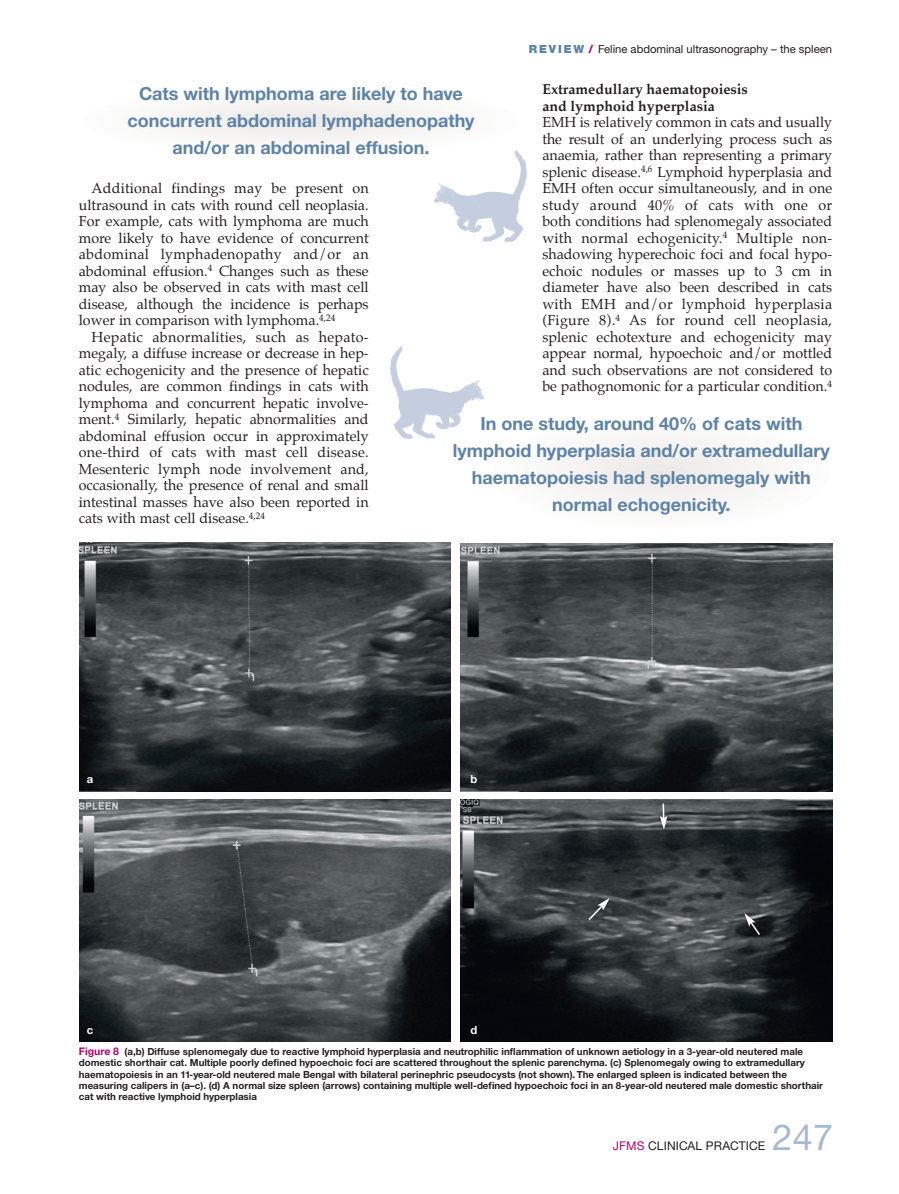
<style>
.page{position:relative;width:899px;height:1194px;background:#fff}
.page>*{position:absolute;margin:0;border:0;box-sizing:border-box;transform-origin:0 0}
.t1{font:36px "Helvetica Neue CE";color:#a6b8d3}
.t2{font:700 18px/27px "Helvetica Neue CE";color:#5e83a8;text-align:center}
.t3{font:14.25px/16.5px "Palatino";color:#231f20;text-align:justify}
.t4{font:700 14.25px/16.5px "Palatino";color:#231f20}
.t5{font:12px "Helvetica Neue CE";letter-spacing:.01em;color:#231f20}
.t6{font:11.25px "Helvetica Neue CE";color:#231f20}
.t7{font:700 11.25px "Helvetica Neue CE";color:#fff}
.t8{font:700 9.75px/11.2px "Helvetica Neue CE";color:#231f20}
.s1{font-weight:900;color:#5e83a8}
.s2{font-weight:900;color:#b6036c}
.s3{font-size:10.5px;color:#b6036c}
.s4{color:#b6036c}
</style>
<div class="page">
<div style="left:167px;top:100px;width:269px;height:42px;background:#f5f3f2"></div>
<img style="left:434px;top:150px;width:93px;height:92px">
<img style="left:79px;top:800px;width:371px;height:241px">
<img style="left:460px;top:800px;width:371px;height:241px">
<img style="left:79px;top:543px;width:371px;height:248px">
<img style="left:460px;top:543px;width:371px;height:248px">
<div style="left:557px;top:438px;width:208px;height:69px;background:#f5f3f2"></div>
<img style="left:390px;top:346px;width:94px;height:93px">
<svg style="left:744px;top:913px;width:17px;height:23px"></svg>
<svg style="left:586px;top:898px;width:23px;height:23px"></svg>
<svg style="left:659px;top:803px;width:8px;height:27px"></svg>
<p class="t6" style="left:528px;top:45px;width:305px"><span class="s1">R E V I E W</span> <span class="s2">/</span> Feline abdominal ultrasonography – the spleen</p>
<p class="t4" style="left:542px;top:82px;width:207px">Extramedullary haematopoiesis and lymphoid hyperplasia</p>
<p class="t3" style="left:542px;top:115px;width:291px">EMH is relatively common in cats and usually the result of an underlying process such as anaemia, rather than representing a primary splenic disease.<sup>4,6</sup> Lymphoid hyperplasia and EMH often occur simultaneously, and in one study around 40% of cats with one or both conditions had splenomegaly associated with normal echogenicity.<sup>4</sup> Multiple non&shy;shadowing hyperechoic foci and focal hypo - echoic nodules or masses up to 3 cm in diameter have also been described in cats with EMH and/or lymphoid hyperplasia (Figure 8).<sup>4</sup> As for round cell neoplasia, splenic echotexture and echogenicity may appear normal, hypoechoic and/or mottled and such observations are not considered to be pathognomonic for a particular condition.<sup>4</sup></p>
<p class="t2" style="left:127px;top:82px;width:348px">Cats with lymphoma are likely to have concurrent abdominal lymphadenopathy and/or an abdominal effusion.</p>
<p class="t3" style="left:79px;top:181px;width:291px;text-indent:13px">Additional findings may be present on ultrasound in cats with round cell neoplasia.<br>For example, cats with lymphoma are much more likely to have evidence of concurrent abdominal lymphadenopathy and/or an abdominal effusion.<sup>4</sup> Changes such as these may also be observed in cats with mast cell disease, although the incidence is perhaps lower in comparison with lymphoma.<sup>4,24</sup></p>
<p class="t3" style="left:79px;top:330px;width:291px;text-indent:13px">Hepatic abnormalities, such as hepato - megaly, a diffuse increase or decrease in hep&shy;atic echogenicity and the presence of hepatic nodules, are common findings in cats with lymphoma and concurrent hepatic involve&shy;ment.<sup>4</sup> Similarly, hepatic abnormalities and abdominal effusion occur in approximately one-third of cats with mast cell disease.<br>Mesenteric lymph node involvement and, occasionally, the presence of renal and small intestinal masses have also been reported in cats with mast cell disease.<sup>4,24</sup></p>
<p class="t2" style="left:453px;top:411px;width:378px">In one study, around 40% of cats with lymphoid hyperplasia and/or extramedullary haematopoiesis had splenomegaly with normal echogenicity.</p>
<p class="t7" style="left:87px;top:775px;width:8px">a</p>
<p class="t7" style="left:470px;top:775px;width:8px">b</p>
<p class="t7" style="left:87px;top:1025px;width:8px">c</p>
<p class="t7" style="left:470px;top:1025px;width:8px">d</p>
<p class="t8" style="left:79px;top:1047px;width:745px"><span class="s3">Figure 8</span> (a,b) Diffuse splenomegaly due to reactive lymphoid hyperplasia and neutrophilic inflammation of unknown aetiology in a 3-year-old neutered male domestic shorthair cat. Multiple poorly defined hypoechoic foci are scattered throughout the splenic parenchyma. (c) Splenomegaly owing to extramedullary haematopoiesis in an 11-year-old neutered male Bengal with bilateral perinephric pseudocysts (not shown). The enlarged spleen is indicated between the measuring calipers in (a–c). (d) A normal size spleen (arrows) containing multiple well-defined hypoechoic foci in an 8-year-old neutered male domestic shorthair cat with reactive lymphoid hyperplasia</p>
<p class="t5" style="left:612px;top:1141px;width:154px"><span class="s4">JFMS</span> CLINICAL PRACTICE</p>
<h1 class="t1" style="left:772px;top:1123px;width:62px">247</h1>
</div>
